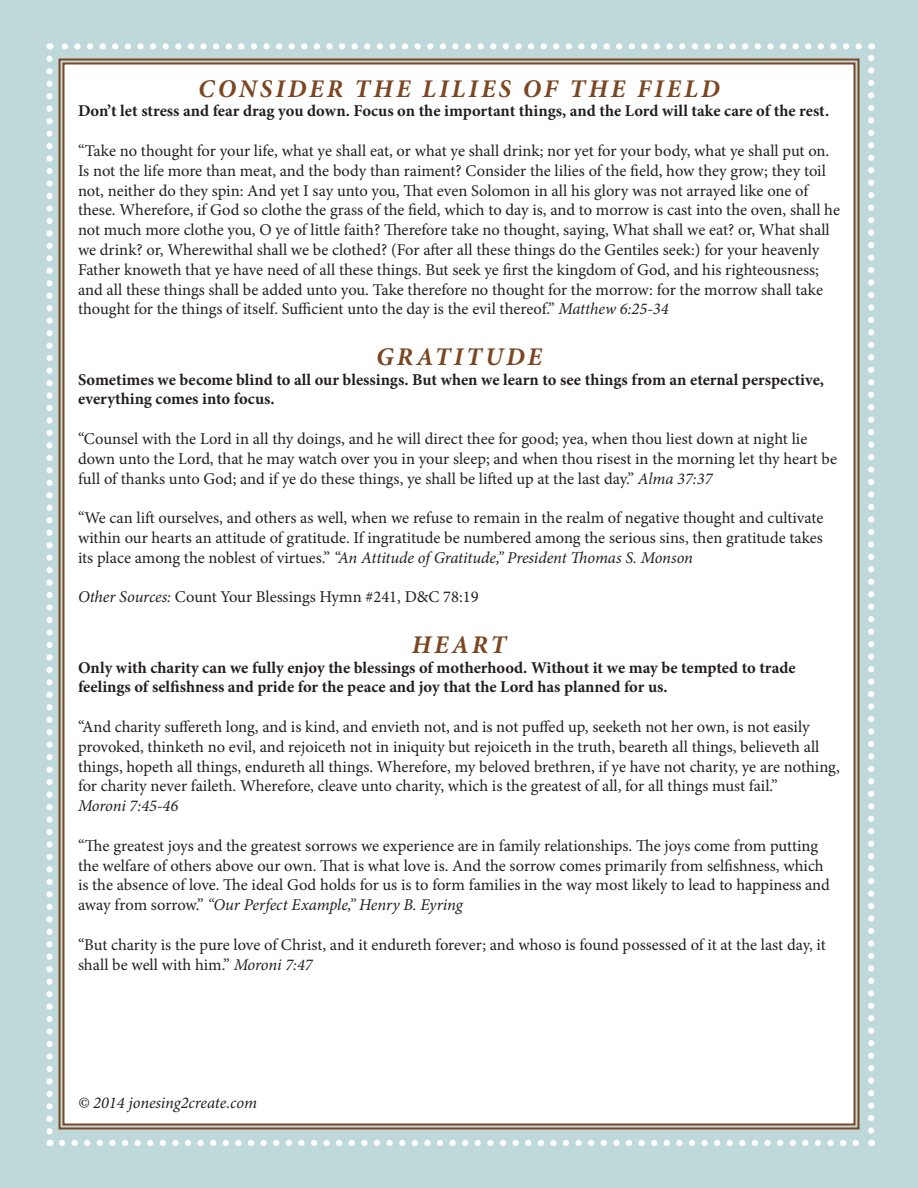
<style>
.page{position:relative;width:918px;height:1188px;background:#bfd9db}
.page>*{position:absolute;margin:0;border:0;box-sizing:border-box;transform-origin:0 0}
.t1{font:italic 700 25.5px "Minion Pro";letter-spacing:.12em;color:#7b4621}
.t2{font:16.5px/19.8px "Minion Pro";letter-spacing:-.005em;color:#231f20}
.t3{font:700 16.5px/19.8px "Minion Pro";color:#231f20}
.t4{font:italic 16.5px "Minion Pro";letter-spacing:-.01em;color:#231f20}
.s1{font-style:italic}
</style>
<div class="page">
<div style="left:62px;top:62px;width:794px;height:1064px;background:#fff"></div>
<svg style="left:62px;top:1140px;width:797px;height:6px"></svg>
<svg style="left:46px;top:59px;width:7px;height:1087px"></svg>
<svg style="left:868px;top:43px;width:6px;height:1088px"></svg>
<svg style="left:50px;top:43px;width:809px;height:7px"></svg>
<h1 class="t1" style="left:198px;top:70px;width:523px">CONSIDER THE LILIES OF THE FIELD</h1>
<p class="t3" style="left:78px;top:101px;width:753px">Don’t let stress and fear drag you down. Focus on the important things, and the Lord will take care of the rest.</p>
<p class="t2" style="left:78px;top:141px;width:764px">“Take no thought for your life, what ye shall eat, or what ye shall drink; nor yet for your body, what ye shall put on.<br>Is not the life more than meat, and the body than raiment? Consider the lilies of the field, how they grow; they toil not, neither do they spin: And yet I say unto you, That even Solomon in all his glory was not arrayed like one of these. Wherefore, if God so clothe the grass of the field, which to day is, and to morrow is cast into the oven, shall he not much more clothe you, O ye of little faith? Therefore take no thought, saying, What shall we eat? or, What shall we drink? or, Wherewithal shall we be clothed? (For after all these things do the Gentiles seek:) for your heavenly Father knoweth that ye have need of all these things. But seek ye first the kingdom of God, and his righteousness; and all these things shall be added unto you. Take therefore no thought for the morrow: for the morrow shall take thought for the things of itself. Sufficient unto the day is the evil thereof.” <span class="s1">Matthew 6:25-34</span></p>
<h1 class="t1" style="left:376px;top:338px;width:167px">GRATITUDE</h1>
<p class="t3" style="left:78px;top:369px;width:748px">Sometimes we become blind to all our blessings. But when we learn to see things from an eternal perspective, everything comes into focus.</p>
<p class="t2" style="left:78px;top:429px;width:761px">“Counsel with the Lord in all thy doings, and he will direct thee for good; yea, when thou liest down at night lie down unto the Lord, that he may watch over you in your sleep; and when thou risest in the morning let thy heart be full of thanks unto God; and if ye do these things, ye shall be lifted up at the last day.” <span class="s1">Alma 37:37</span></p>
<p class="t2" style="left:78px;top:508px;width:747px;text-align:justify">“We can lift ourselves, and others as well, when we refuse to remain in the realm of negative thought and cultivate within our hearts an attitude of gratitude. If ingratitude be numbered among the serious sins, then gratitude takes its place among the noblest of virtues.” <span class="s1">“An Attitude of Gratitude,” President Thomas S. Monson</span></p>
<p class="t2" style="left:78px;top:587px;width:402px"><span class="s1">Other Sources:</span> Count Your Blessings Hymn #241, D&amp;C 78:19</p>
<h1 class="t1" style="left:412px;top:626px;width:96px">HEART</h1>
<p class="t3" style="left:78px;top:657px;width:719px">Only with charity can we fully enjoy the blessings of motherhood. Without it we may be tempted to trade feelings of selfishness and pride for the peace and joy that the Lord has planned for us.</p>
<p class="t2" style="left:78px;top:717px;width:763px">“And charity suffereth long, and is kind, and envieth not, and is not puffed up, seeketh not her own, is not easily provoked, thinketh no evil, and rejoiceth not in iniquity but rejoiceth in the truth, beareth all things, believeth all things, hopeth all things, endureth all things. Wherefore, my beloved brethren, if ye have not charity, ye are nothing, for charity never faileth. Wherefore, cleave unto charity, which is the greatest of all, for all things must fail.”</p>
<p class="t4" style="left:78px;top:795px;width:102px">Moroni 7:45-46</p>
<p class="t2" style="left:78px;top:836px;width:753px">“The greatest joys and the greatest sorrows we experience are in family relationships. The joys come from putting the welfare of others above our own. That is what love is. And the sorrow comes primarily from selfishness, which is the absence of love. The ideal God holds for us is to form families in the way most likely to lead to happiness and away from sorrow.” <span class="s1">“Our Perfect Example,” Henry B. Eyring</span></p>
<p class="t2" style="left:78px;top:935px;width:749px">“But charity is the pure love of Christ, and it endureth forever; and whoso is found possessed of it at the last day, it shall be well with him.” <span class="s1">Moroni 7:47</span></p>
<p class="t4" style="left:78px;top:1092px;width:181px">© 2014 jonesing2create.com</p>
</div>
